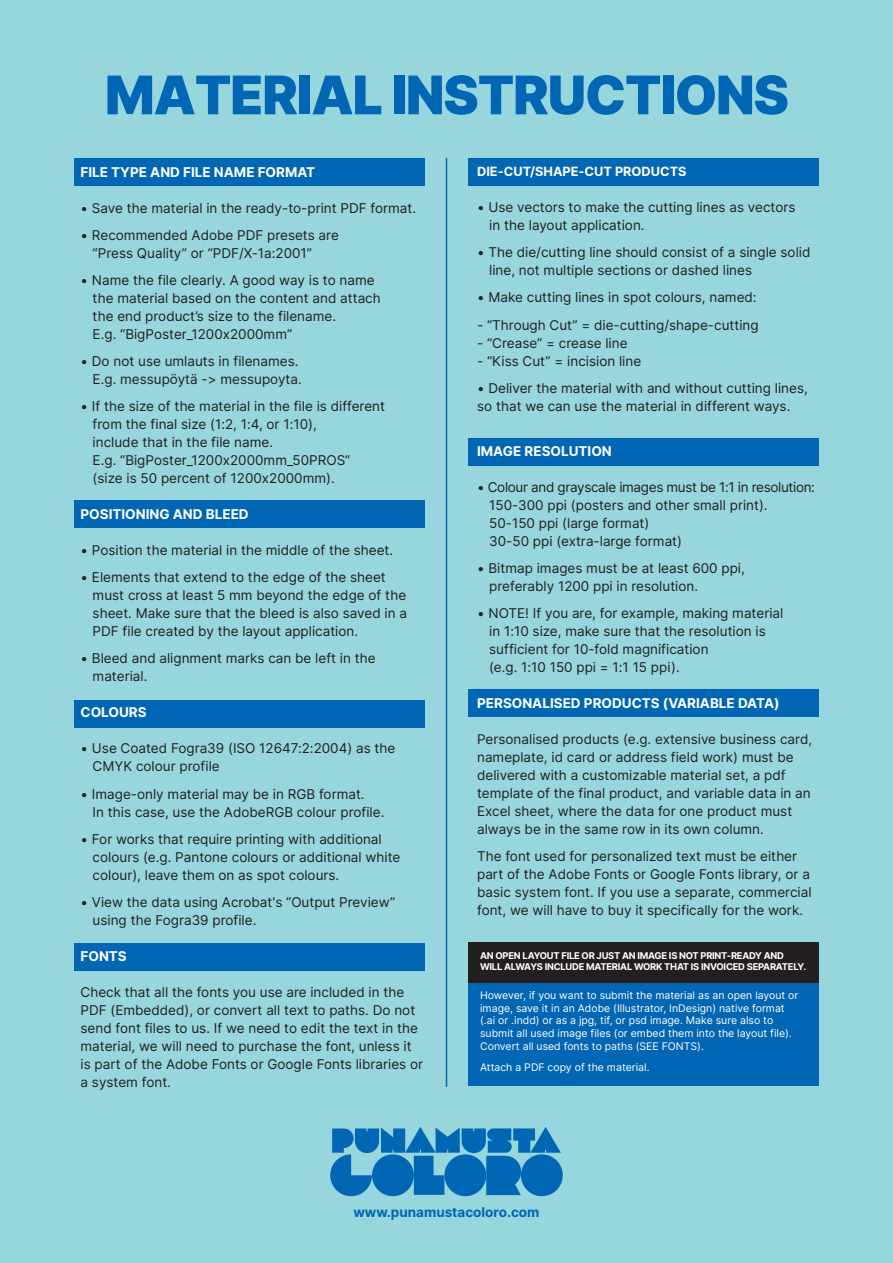
<style>
.page{position:relative;width:893px;height:1263px;background:#96d6dc}
.page>*{position:absolute;margin:0;border:0;box-sizing:border-box;transform-origin:0 0}
.t1{font:900 53.25px "Inter";letter-spacing:-.02em;color:#0166b3}
.t2{font:13.5px/18px "Inter";color:#231f20}
.t3{font:700 13.5px "Inter";color:#fff}
.t4{font:700 13.5px "Inter";color:#0166b3}
.t5{font:700 12.75px "Inter";color:#fff}
.t6{font:10.5px/12.6px "Inter";color:#fff}
.t7{font:700 9.3px/11.2px "Inter";letter-spacing:-.025em;color:#fff}
</style>
<div class="page">
<svg style="left:330px;top:1127px;width:233px;height:69px"></svg>
<div style="left:75px;top:158px;width:350px;height:27px;background:#0166b3"></div>
<div style="left:468px;top:158px;width:350px;height:27px;background:#0166b3"></div>
<div style="left:468px;top:438px;width:350px;height:27px;background:#0166b3"></div>
<div style="left:468px;top:689px;width:350px;height:28px;background:#0166b3"></div>
<div style="left:75px;top:943px;width:350px;height:27px;background:#0166b3"></div>
<div style="left:75px;top:500px;width:350px;height:28px;background:#0166b3"></div>
<div style="left:75px;top:700px;width:350px;height:27px;background:#0166b3"></div>
<div style="left:468px;top:942px;width:350px;height:143px;background:#0166b3"></div>
<div style="left:468px;top:942px;width:350px;height:40px;background:#231f20"></div>
<hr style="left:446px;top:158px;width:1px;height:929px;background:#0166b3">
<h1 class="t1" style="left:105px;top:56px;width:685px">MATERIAL INSTRUCTIONS</h1>
<p class="t5" style="left:477px;top:162px;width:211px">DIE-CUT/SHAPE-CUT PRODUCTS</p>
<p class="t2" style="left:489px;top:198px;width:308px;text-indent:-12px">• Use vectors to make the cutting lines as vectors in the layout application.</p>
<p class="t2" style="left:489px;top:243px;width:323px;text-indent:-12px">• The die/cutting line should consist of a single solid line, not multiple sections or dashed lines</p>
<p class="t2" style="left:477px;top:288px;width:281px">• Make cutting lines in spot colours, named:</p>
<p class="t2" style="left:477px;top:315px;width:283px">- “Through Cut” = die-cutting/shape-cutting</p>
<p class="t2" style="left:477px;top:333px;width:152px">- “Crease” = crease line</p>
<p class="t2" style="left:477px;top:351px;width:166px">- “Kiss Cut” = incision line</p>
<p class="t2" style="left:477px;top:378px;width:332px">• Deliver the material with and without cutting lines, so that we can use the material in different ways.</p>
<p class="t3" style="left:477px;top:441px;width:136px">IMAGE RESOLUTION</p>
<p class="t2" style="left:489px;top:478px;width:327px;text-indent:-12px">• Colour and grayscale images must be 1:1 in resolution:<br>150-300 ppi (posters and other small print).<br>50-150 ppi (large format)<br>30-50 ppi (extra-large format)</p>
<p class="t2" style="left:489px;top:559px;width:257px;text-indent:-12px">• Bitmap images must be at least 600 ppi, preferably 1200 ppi in resolution.</p>
<p class="t2" style="left:489px;top:604px;width:296px;text-indent:-12px">• NOTE! If you are, for example, making material in 1:10 size, make sure that the resolution is sufficient for 10-fold magnification<br>(e.g. 1:10 150 ppi = 1:1 15 ppi).</p>
<p class="t3" style="left:477px;top:693px;width:304px">PERSONALISED PRODUCTS (VARIABLE DATA)</p>
<p class="t2" style="left:477px;top:730px;width:337px">Personalised products (e.g. extensive business card, nameplate, id card or address field work) must be delivered with a customizable material set, a pdf template of the final product, and variable data in an Excel sheet, where the data for one product must always be in the same row in its own column.</p>
<p class="t2" style="left:477px;top:847px;width:336px">The font used for personalized text must be either part of the Adobe Fonts or Google Fonts library, or a basic system font. If you use a separate, commercial font, we will have to buy it specifically for the work.</p>
<p class="t7" style="left:480px;top:949px;width:328px">AN OPEN LAYOUT FILE OR JUST AN IMAGE IS NOT PRINT-READY AND<br>WILL ALWAYS INCLUDE MATERIAL WORK THAT IS INVOICED SEPARATELY.</p>
<p class="t3" style="left:81px;top:162px;width:236px">FILE TYPE AND FILE NAME FORMAT</p>
<p class="t2" style="left:81px;top:198px;width:337px">• Save the material in the ready-to-print PDF format.</p>
<p class="t2" style="left:93px;top:226px;width:248px;text-indent:-12px">• Recommended Adobe PDF presets are “Press Quality” or “PDF/X-1a:2001”</p>
<p class="t2" style="left:93px;top:271px;width:290px;text-indent:-12px">• Name the file clearly. A good way is to name the material based on the content and attach the end product’s size to the filename.<br>E.g. “BigPoster_1200x2000mm”</p>
<p class="t2" style="left:81px;top:352px;width:223px;text-align:right">• Do not use umlauts in filenames.<br>E.g. messupöytä -&gt; messupoyta.</p>
<p class="t2" style="left:93px;top:397px;width:294px;text-indent:-12px">• If the size of the material in the file is different from the final size (1:2, 1:4, or 1:10),<br>include that in the file name.<br>E.g. “BigPoster_1200x2000mm_50PROS”<br>(size is 50 percent of 1200x2000mm).</p>
<p class="t3" style="left:81px;top:504px;width:170px">POSITIONING AND BLEED</p>
<p class="t2" style="left:81px;top:541px;width:314px">• Position the material in the middle of the sheet.</p>
<p class="t2" style="left:93px;top:568px;width:316px;text-indent:-12px">• Elements that extend to the edge of the sheet must cross at least 5 mm beyond the edge of the sheet. Make sure that the bleed is also saved in a PDF file created by the layout application.</p>
<p class="t2" style="left:93px;top:649px;width:285px;text-indent:-12px">• Bleed and alignment marks can be left in the material.</p>
<p class="t3" style="left:81px;top:703px;width:68px">COLOURS</p>
<p class="t2" style="left:93px;top:739px;width:304px;text-indent:-12px">• Use Coated Fogra39 (ISO 12647:2:2004) as the<br>CMYK colour profile</p>
<p class="t2" style="left:93px;top:784px;width:293px;text-indent:-12px">• Image-only material may be in RGB format.<br>In this case, use the AdobeRGB colour profile.</p>
<p class="t2" style="left:93px;top:829px;width:309px;text-indent:-12px">• For works that require printing with additional colours (e.g. Pantone colours or additional white colour), leave them on as spot colours.</p>
<p class="t2" style="left:93px;top:893px;width:304px;text-indent:-12px">• View the data using Acrobat's “Output Preview” using the Fogra39 profile.</p>
<p class="t3" style="left:81px;top:946px;width:48px">FONTS</p>
<p class="t2" style="left:81px;top:983px;width:344px">Check that all the fonts you use are included in the PDF (Embedded), or convert all text to paths. Do not send font files to us. If we need to edit the text in the material, we will need to purchase the font, unless it is part of the Adobe Fonts or Google Fonts libraries or a system font.</p>
<p class="t6" style="left:480px;top:989px;width:320px">However, if you want to submit the material as an open layout or image, save it in an Adobe (Illustrator, InDesign) native format (.ai or .indd) or as a jpg, tif, or psd image. Make sure also to submit all used image files (or embed them into the layout file).<br>Convert all used fonts to paths (SEE FONTS).</p>
<p class="t6" style="left:480px;top:1061px;width:171px">Attach a PDF copy of the material.</p>
<p class="t4" style="left:353px;top:1202px;width:188px">www.punamustacoloro.com</p>
</div>
